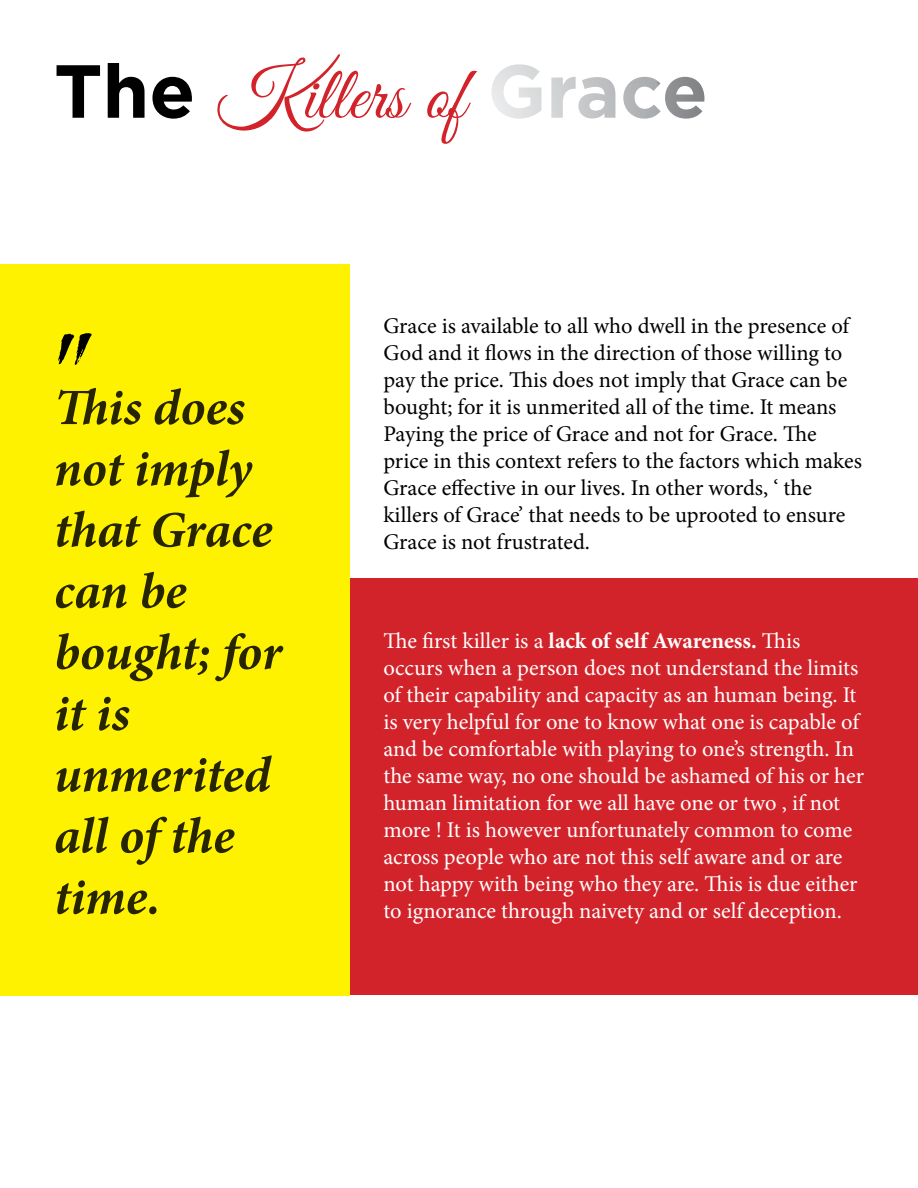
<style>
.page{position:relative;width:918px;height:1188px;background:#fff}
.page>*{position:absolute;margin:0;border:0;box-sizing:border-box;transform-origin:0 0}
.t1{font:90px "Gloss And Bloom";color:#000}
.t2{font:75px "Great Vibes";color:#d2232a}
.t3{font:italic 700 51px/61.2px "Minion Pro";letter-spacing:-.005em;color:#000}
.t4{font:22.5px/27px "Minion Pro";letter-spacing:-.005em;color:#fff}
.t5{font:22.5px/27px "Minion Pro";color:#000}
.s1{font-family:"Gotham";font-weight:700;color:#000}
.s2{font-family:"Gotham";font-weight:700;color:#fff}
.s3{font-weight:700}
</style>
<div class="page">
<div style="left:91px;top:579px;width:827px;height:416px;background:#d2232a"></div>
<div style="left:0;top:264px;width:349px;height:731px;background:#fff200"></div>
<h2 class="t2" style="left:54px;top:54px;width:655px"><span class="s1">The</span> Killers of <span class="s2">Grace</span></h2>
<h1 class="t1" style="left:44px;top:337px;width:42px">“</h1>
<h3 class="t3" style="left:54px;top:376px;width:229px">This does not imply that Grace can be bought; for it is unmerited all of the time.</h3>
<p class="t5" style="left:383px;top:312px;width:480px">Grace is available to all who dwell in the presence of God and it flows in the direction of those willing to pay the price. This does not imply that Grace can be bought; for it is unmerited all of the time. It means Paying the price of Grace and not for Grace. The price in this context refers to the factors which makes Grace effective in our lives. In other words, ‘ the killers of Grace’ that needs to be uprooted to ensure Grace is not frustrated.</p>
<p class="t4" style="left:383px;top:627px;width:482px">The first killer is a <span class="s3">lack of self Awareness.</span> This occurs when a person does not understand the limits of their capability and capacity as an human being. It is very helpful for one to know what one is capable of and be comfortable with playing to one’s strength. In the same way, no one should be ashamed of his or her human limitation for we all have one or two , if not more ! It is however unfortunately common to come across people who are not this self aware and or are not happy with being who they are. This is due either to ignorance through naivety and or self deception.</p>
</div>
